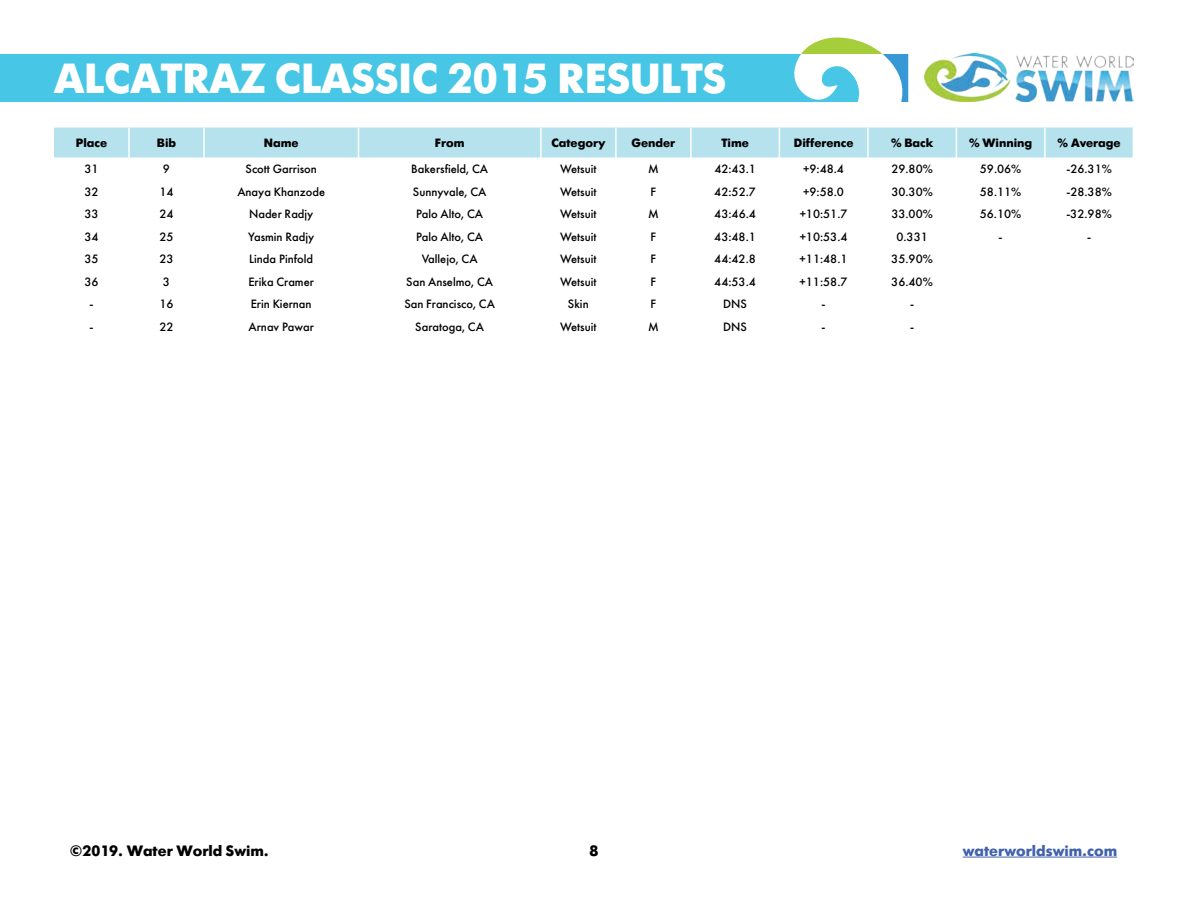
<style>
.page{position:relative;width:1188px;height:918px;background:#fff}
.page>*{position:absolute;margin:0;border:0;box-sizing:border-box;transform-origin:0 0}
.t1{font:700 42px "Futura Futuris C";color:#fff}
.t2{font:700 15px "Futura Futuris C";color:#000001}
.t3{font:700 15px "Futura Futuris C";color:#4161ad}
.t4{font:12px "Futura Futuris C";color:#000001}
.t5{font:700 12px "Futura Futuris C";color:#000001}
</style>
<div class="page">
<svg style="left:286px;top:38px;width:622px;height:63px"></svg>
<hr style="left:963px;top:857px;width:154px;height:1px;background:#4161ad">
<div style="left:0;top:54px;width:286px;height:47px;background:#47c6e5"></div>
<img style="left:924px;top:54px;width:210px;height:47px">
<div style="left:54px;top:128px;width:1079px;height:30px;background:#b5e2ed"></div>
<h1 class="t1" style="left:54px;top:55px;width:674px">ALCATRAZ CLASSIC 2015 RESULTS</h1>
<p class="t5" style="left:76px;top:136px;width:33px">Place</p>
<p class="t5" style="left:157px;top:136px;width:21px">Bib</p>
<p class="t5" style="left:264px;top:136px;width:36px">Name</p>
<p class="t5" style="left:435px;top:136px;width:31px">From</p>
<p class="t5" style="left:551px;top:136px;width:56px">Category</p>
<p class="t5" style="left:632px;top:136px;width:45px">Gender</p>
<p class="t5" style="left:721px;top:136px;width:29px">Time</p>
<p class="t5" style="left:794px;top:136px;width:61px">Difference</p>
<p class="t5" style="left:891px;top:136px;width:44px">% Back</p>
<p class="t5" style="left:969px;top:136px;width:65px">% Winning</p>
<p class="t5" style="left:1058px;top:136px;width:65px">% Average</p>
<p class="t4" style="left:84px;top:162px;width:16px">31</p>
<p class="t4" style="left:163px;top:162px;width:9px">9</p>
<p class="t4" style="left:246px;top:162px;width:73px">Scott Garrison</p>
<p class="t4" style="left:411px;top:162px;width:78px">Bakersfield, CA</p>
<p class="t4" style="left:560px;top:162px;width:38px">Wetsuit</p>
<p class="t4" style="left:648px;top:162px;width:12px">M</p>
<p class="t4" style="left:714px;top:162px;width:43px">42:43.1</p>
<p class="t4" style="left:803px;top:162px;width:42px">+9:48.4</p>
<p class="t4" style="left:891px;top:162px;width:43px">29.80%</p>
<p class="t4" style="left:980px;top:162px;width:43px">59.06%</p>
<p class="t4" style="left:1066px;top:162px;width:47px">-26.31%</p>
<p class="t4" style="left:84px;top:185px;width:16px">32</p>
<p class="t4" style="left:159px;top:185px;width:16px">14</p>
<p class="t4" style="left:237px;top:185px;width:89px">Anaya Khanzode</p>
<p class="t4" style="left:413px;top:185px;width:75px">Sunnyvale, CA</p>
<p class="t4" style="left:560px;top:185px;width:38px">Wetsuit</p>
<p class="t4" style="left:651px;top:185px;width:7px">F</p>
<p class="t4" style="left:714px;top:185px;width:43px">42:52.7</p>
<p class="t4" style="left:803px;top:185px;width:42px">+9:58.0</p>
<p class="t4" style="left:891px;top:185px;width:43px">30.30%</p>
<p class="t4" style="left:980px;top:185px;width:43px">58.11%</p>
<p class="t4" style="left:1066px;top:185px;width:47px">-28.38%</p>
<p class="t4" style="left:84px;top:207px;width:16px">33</p>
<p class="t4" style="left:159px;top:207px;width:16px">24</p>
<p class="t4" style="left:249px;top:207px;width:66px">Nader Radjy</p>
<p class="t4" style="left:416px;top:207px;width:69px">Palo Alto, CA</p>
<p class="t4" style="left:560px;top:207px;width:38px">Wetsuit</p>
<p class="t4" style="left:648px;top:207px;width:12px">M</p>
<p class="t4" style="left:714px;top:207px;width:43px">43:46.4</p>
<p class="t4" style="left:800px;top:207px;width:49px">+10:51.7</p>
<p class="t4" style="left:891px;top:207px;width:43px">33.00%</p>
<p class="t4" style="left:980px;top:207px;width:43px">56.10%</p>
<p class="t4" style="left:1066px;top:207px;width:47px">-32.98%</p>
<p class="t4" style="left:84px;top:230px;width:16px">34</p>
<p class="t4" style="left:159px;top:230px;width:16px">25</p>
<p class="t4" style="left:248px;top:230px;width:67px">Yasmin Radjy</p>
<p class="t4" style="left:416px;top:230px;width:69px">Palo Alto, CA</p>
<p class="t4" style="left:560px;top:230px;width:38px">Wetsuit</p>
<p class="t4" style="left:651px;top:230px;width:7px">F</p>
<p class="t4" style="left:714px;top:230px;width:43px">43:48.1</p>
<p class="t4" style="left:800px;top:230px;width:49px">+10:53.4</p>
<p class="t4" style="left:896px;top:230px;width:33px">0.331</p>
<p class="t4" style="left:999px;top:230px;width:5px">-</p>
<p class="t4" style="left:1087px;top:230px;width:5px">-</p>
<p class="t4" style="left:84px;top:252px;width:16px">35</p>
<p class="t4" style="left:159px;top:252px;width:16px">23</p>
<p class="t4" style="left:249px;top:252px;width:65px">Linda Pinfold</p>
<p class="t4" style="left:422px;top:252px;width:57px">Vallejo, CA</p>
<p class="t4" style="left:560px;top:252px;width:38px">Wetsuit</p>
<p class="t4" style="left:651px;top:252px;width:7px">F</p>
<p class="t4" style="left:714px;top:252px;width:43px">44:42.8</p>
<p class="t4" style="left:800px;top:252px;width:49px">+11:48.1</p>
<p class="t4" style="left:891px;top:252px;width:43px">35.90%</p>
<p class="t4" style="left:84px;top:275px;width:16px">36</p>
<p class="t4" style="left:163px;top:275px;width:9px">3</p>
<p class="t4" style="left:248px;top:275px;width:67px">Erika Cramer</p>
<p class="t4" style="left:406px;top:275px;width:88px">San Anselmo, CA</p>
<p class="t4" style="left:560px;top:275px;width:38px">Wetsuit</p>
<p class="t4" style="left:651px;top:275px;width:7px">F</p>
<p class="t4" style="left:714px;top:275px;width:43px">44:53.4</p>
<p class="t4" style="left:800px;top:275px;width:49px">+11:58.7</p>
<p class="t4" style="left:891px;top:275px;width:43px">36.40%</p>
<p class="t4" style="left:89px;top:297px;width:5px">-</p>
<p class="t4" style="left:159px;top:297px;width:16px">16</p>
<p class="t4" style="left:251px;top:297px;width:62px">Erin Kiernan</p>
<p class="t4" style="left:404px;top:297px;width:92px">San Francisco, CA</p>
<p class="t4" style="left:568px;top:297px;width:22px">Skin</p>
<p class="t4" style="left:651px;top:297px;width:7px">F</p>
<p class="t4" style="left:723px;top:297px;width:25px">DNS</p>
<p class="t4" style="left:822px;top:297px;width:5px">-</p>
<p class="t4" style="left:910px;top:297px;width:5px">-</p>
<p class="t4" style="left:89px;top:320px;width:5px">-</p>
<p class="t4" style="left:159px;top:320px;width:16px">22</p>
<p class="t4" style="left:249px;top:320px;width:67px">Arnav Pawar</p>
<p class="t4" style="left:415px;top:320px;width:70px">Saratoga, CA</p>
<p class="t4" style="left:560px;top:320px;width:38px">Wetsuit</p>
<p class="t4" style="left:648px;top:320px;width:12px">M</p>
<p class="t4" style="left:723px;top:320px;width:25px">DNS</p>
<p class="t4" style="left:822px;top:320px;width:5px">-</p>
<p class="t4" style="left:910px;top:320px;width:5px">-</p>
<p class="t2" style="left:70px;top:842px;width:200px">©2019. Water World Swim.</p>
<p class="t2" style="left:590px;top:842px;width:10px">8</p>
<p class="t3" style="left:963px;top:842px;width:156px">waterworldswim.com</p>
</div>
